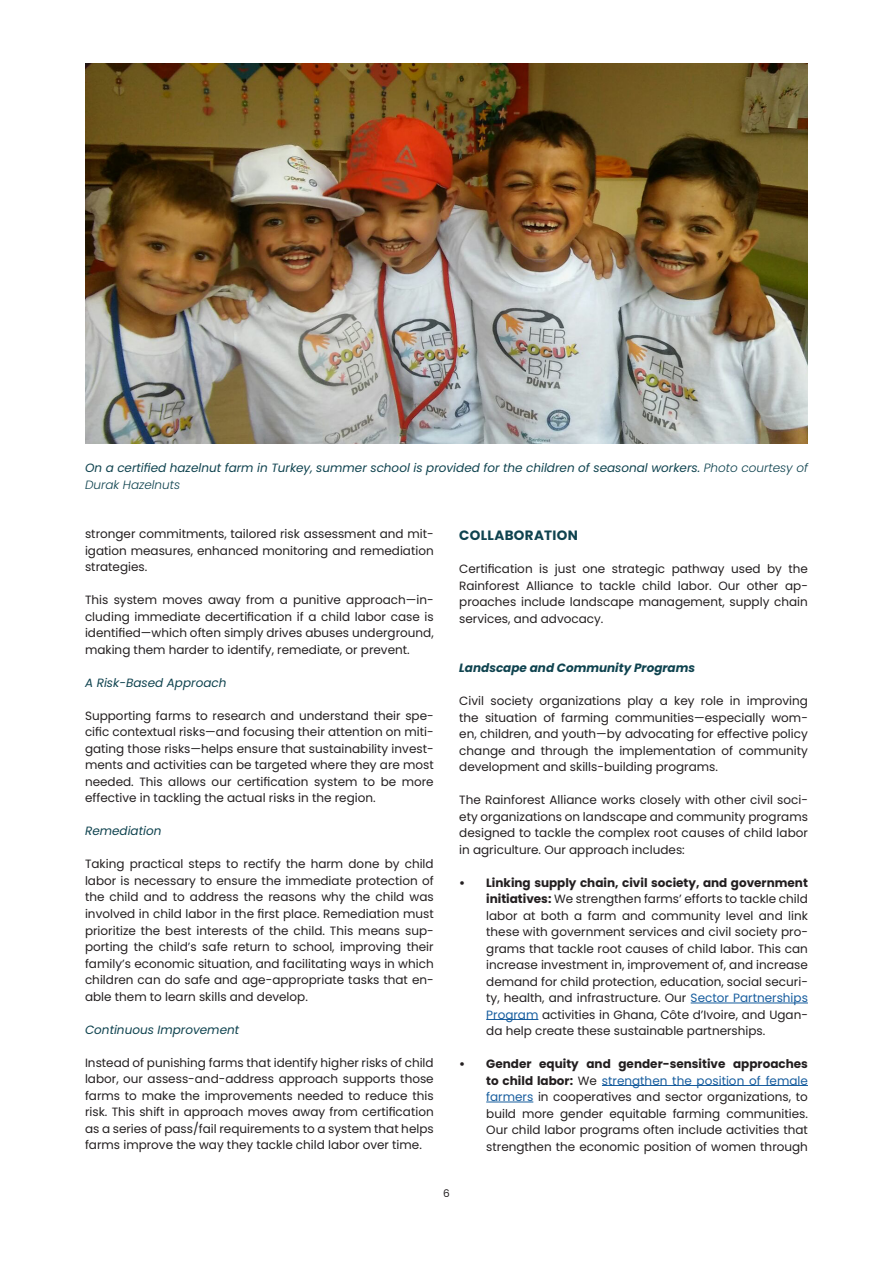
<style>
.page{position:relative;width:893px;height:1263px;background:#fff}
.page>*{position:absolute;margin:0;border:0;box-sizing:border-box;transform-origin:0 0}
.Section_heading{font:700 13.5px "Poppins";letter-spacing:.025em;color:#0f434f}
.t1{font:12px/16.5px "Poppins";color:#231f20;text-align:justify}
.Photo_caption{font:italic 12px/16.5px "Poppins";color:#0f434f}
.Second_level_sub-hea{font:italic 700 12px "Poppins";color:#0f434f}
.t2{font:10.5px "Poppins";color:#231f20}
.s1{font-weight:300}
.s2{font-weight:700}
.s3{color:#175d9e}
</style>
<div class="page">
<hr style="left:691px;top:1003px;width:117px;height:1px;background:#175d9e">
<hr style="left:486px;top:1019px;width:52px;height:1px;background:#175d9e">
<hr style="left:602px;top:1085px;width:206px;height:1px;background:#175d9e">
<hr style="left:486px;top:1102px;width:47px;height:1px;background:#175d9e">
<img style="left:85px;top:64px;width:723px;height:379px">
<p class="Photo_caption" style="left:85px;top:460px;width:724px">On a certified hazelnut farm in Turkey, summer school is provided for the children of seasonal workers. <span class="s1">Photo courtesy of<br>Durak Hazelnuts</span></p>
<p class="t1" style="left:85px;top:526px;width:350px">stronger commitments, tailored risk assessment and mit&shy;igation measures, enhanced monitoring and remediation strategies.</p>
<p class="t1" style="left:85px;top:592px;width:350px">This system moves away from a punitive approach—in&shy;cluding immediate decertification if a child labor case is identified—which often simply drives abuses underground, making them harder to identify, remediate, or prevent.</p>
<p class="Photo_caption" style="left:85px;top:674px;width:143px">A Risk-Based Approach</p>
<p class="t1" style="left:85px;top:707px;width:350px">Supporting farms to research and understand their spe&shy;cific contextual risks—and focusing their attention on miti&shy;gating those risks—helps ensure that sustainability invest&shy;ments and activities can be targeted where they are most needed. This allows our certification system to be more effective in tackling the actual risks in the region.</p>
<p class="Photo_caption" style="left:85px;top:823px;width:78px">Remediation</p>
<p class="t1" style="left:85px;top:856px;width:350px">Taking practical steps to rectify the harm done by child labor is necessary to ensure the immediate protection of the child and to address the reasons why the child was involved in child labor in the first place. Remediation must prioritize the best interests of the child. This means sup&shy;porting the child’s safe return to school, improving their family’s economic situation, and facilitating ways in which children can do safe and age-appropriate tasks that en&shy;able them to learn skills and develop.</p>
<p class="Photo_caption" style="left:85px;top:1021px;width:156px">Continuous Improvement</p>
<p class="t1" style="left:85px;top:1054px;width:350px">Instead of punishing farms that identify higher risks of child labor, our assess-and-address approach supports those farms to make the improvements needed to reduce this risk. This shift in approach moves away from certification as a series of pass/fail requirements to a system that helps farms improve the way they tackle child labor over time.</p>
<p class="Section_heading" style="left:459px;top:527px;width:120px">COLLABORATION</p>
<p class="t1" style="left:459px;top:561px;width:350px">Certification is just one strategic pathway used by the Rainforest Alliance to tackle child labor. Our other ap&shy;proaches include landscape management, supply chain services, and advocacy.</p>
<p class="Second_level_sub-hea" style="left:459px;top:661px;width:237px">Landscape and Community Programs</p>
<p class="t1" style="left:459px;top:693px;width:350px">Civil society organizations play a key role in improving the situation of farming communities—especially wom&shy;en, children, and youth—by advocating for effective policy change and through the implementation of community development and skills-building programs.</p>
<p class="t1" style="left:459px;top:792px;width:350px">The Rainforest Alliance works closely with other civil soci&shy;ety organizations on landscape and community programs designed to tackle the complex root causes of child labor in agriculture. Our approach includes:</p>
<p class="t1" style="left:486px;top:874px;width:323px;text-indent:-27px"><span class="s2">• Linking supply chain, civil society, and government initiatives:</span> We strengthen farms’ efforts to tackle child labor at both a farm and community level and link these with government services and civil society pro&shy;grams that tackle root causes of child labor. This can increase investment in, improvement of, and increase demand for child protection, education, social securi&shy;ty, health, and infrastructure. Our <span class="s3">Sector Partnerships Program</span> activities in Ghana, Côte d’Ivoire, and Ugan&shy;da help create these sustainable partnerships.</p>
<p class="t1" style="left:486px;top:1056px;width:323px;text-indent:-27px"><span class="s2">• Gender equity and gender-sensitive approaches to child labor:</span> We <span class="s3">strengthen the position of female farmers</span> in cooperatives and sector organizations, to build more gender equitable farming communities.<br>Our child labor programs often include activities that strengthen the economic position of women through</p>
<p class="t2" style="left:443px;top:1187px;width:8px">6</p>
</div>
